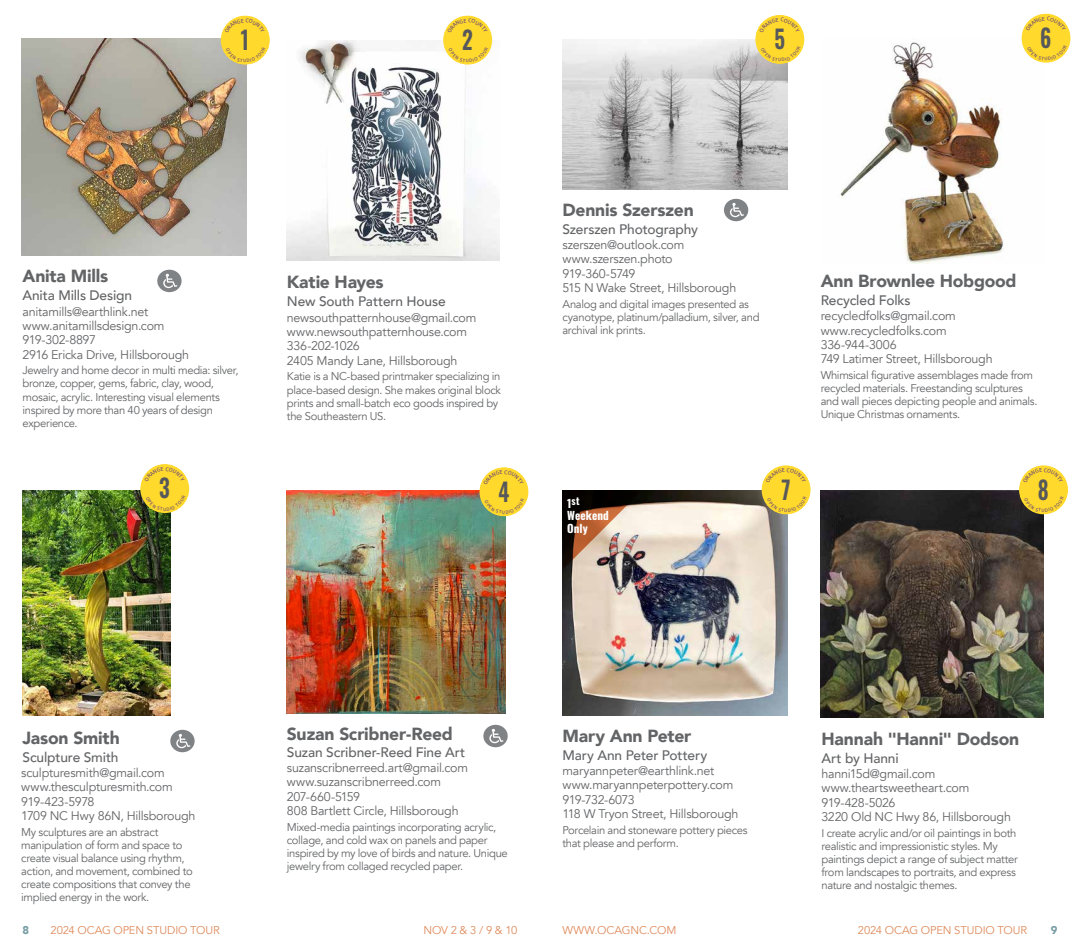
<style>
.page{position:relative;width:1080px;height:945px;background:#fff}
.page>*{position:absolute;margin:0;border:0;box-sizing:border-box;transform-origin:0 0}
.t1{font:600 25.12px "Oswald";color:#57585b;scale:.84 1}
.t2{font:900 17.5px "Avenir";letter-spacing:-.01em;color:#636466}
.t3{font:500 13.75px "Avenir";letter-spacing:-.01em;color:#636466}
.t4{font:12.5px/14.4px "Avenir";letter-spacing:-.02em;color:#636466}
.t5{font:11.25px/13.1px "Avenir";letter-spacing:-.03em;color:#636466}
.t6{font:11.25px "Avenir";letter-spacing:-.01em;color:#df8b5c}
.t7{font:700 11.25px/12.5px "Oswald";letter-spacing:.01em;color:#fff}
.t8{font:900 11.25px "Avenir";color:#769ca4}
.t9{font:700 10px "Oswald";color:#fff}
.s1{font-size:11.25px}
</style>
<div class="page">
<img style="left:821px;top:491px;width:223px;height:227px">
<img style="left:562px;top:491px;width:226px;height:225px">
<img style="left:840px;top:39px;width:202px;height:224px">
<img style="left:562px;top:40px;width:226px;height:150px">
<div style="left:755px;top:15px;width:49px;height:49px;background:#ffd92c;border-radius:50%"></div>
<div style="left:1022px;top:14px;width:49px;height:49px;background:#ffd92c;border-radius:50%"></div>
<div style="left:762px;top:465px;width:49px;height:49px;background:#ffd92c;border-radius:50%"></div>
<div style="left:1019px;top:465px;width:49px;height:49px;background:#ffd92c;border-radius:50%"></div>
<div style="left:157px;top:270px;width:25px;height:22px;background:#808386;border-radius:50%"></div>
<svg style="left:163px;top:274px;width:14px;height:14px"></svg>
<img style="left:22px;top:39px;width:224px;height:217px">
<img style="left:287px;top:40px;width:212px;height:221px">
<div style="left:443px;top:16px;width:49px;height:49px;background:#ffd92c;border-radius:50%"></div>
<div style="left:221px;top:16px;width:49px;height:49px;background:#ffd92c;border-radius:50%"></div>
<img style="left:287px;top:491px;width:219px;height:223px">
<div style="left:479px;top:467px;width:49px;height:49px;background:#ffd92c;border-radius:50%"></div>
<div style="left:170px;top:730px;width:25px;height:22px;background:#808386;border-radius:50%"></div>
<svg style="left:176px;top:734px;width:14px;height:14px"></svg>
<div style="left:483px;top:725px;width:25px;height:22px;background:#808386;border-radius:50%"></div>
<svg style="left:489px;top:729px;width:14px;height:14px"></svg>
<div style="left:724px;top:199px;width:24px;height:22px;background:#808386;border-radius:50%"></div>
<svg style="left:730px;top:203px;width:14px;height:14px"></svg>
<img style="left:563px;top:490px;width:79px;height:79px">
<img style="left:22px;top:491px;width:148px;height:225px">
<svg style="left:759px;top:18px;width:41px;height:9px"></svg>
<svg style="left:761px;top:53px;width:39px;height:9px"></svg>
<svg style="left:1026px;top:16px;width:40px;height:8px"></svg>
<svg style="left:1027px;top:51px;width:40px;height:9px"></svg>
<svg style="left:766px;top:468px;width:40px;height:8px"></svg>
<svg style="left:767px;top:502px;width:40px;height:10px"></svg>
<svg style="left:1023px;top:468px;width:40px;height:9px"></svg>
<svg style="left:1024px;top:503px;width:40px;height:9px"></svg>
<svg style="left:447px;top:18px;width:41px;height:9px"></svg>
<svg style="left:449px;top:54px;width:39px;height:8px"></svg>
<svg style="left:225px;top:18px;width:40px;height:9px"></svg>
<svg style="left:226px;top:53px;width:40px;height:9px"></svg>
<svg style="left:483px;top:470px;width:41px;height:9px"></svg>
<svg style="left:485px;top:506px;width:39px;height:8px"></svg>
<svg style="left:140px;top:464px;width:49px;height:49px;background:#f3d64e"></svg>
<h1 class="t1" style="left:241px;top:27px;width:11px">1</h1>
<h1 class="t1" style="left:462px;top:27px;width:14px">2</h1>
<h1 class="t1" style="left:774px;top:26px;width:14px">5</h1>
<h1 class="t1" style="left:1040px;top:25px;width:15px">6</h1>
<h2 class="t2" style="left:22px;top:261px;width:87px">Anita Mills</h2>
<p class="t3" style="left:22px;top:284px;width:111px">Anita Mills Design</p>
<p class="t4" style="left:22px;top:304px;width:168px">anitamills@earthlink.net www.anitamillsdesign.com<br>919-302-8897<br>2916 Ericka Drive, Hillsborough</p>
<p class="t5" style="left:22px;top:364px;width:218px">Jewelry and home decor in multi media: silver, bronze, copper, gems, fabric, clay, wood, mosaic, acrylic. Interesting visual elements inspired by more than 40 years of design experience.</p>
<h1 class="t1" style="left:159px;top:475px;width:14px">3</h1>
<h2 class="t2" style="left:287px;top:267px;width:98px">Katie Hayes</h2>
<p class="t3" style="left:287px;top:290px;width:160px">New South Pattern House</p>
<p class="t4" style="left:287px;top:310px;width:191px">newsouthpatternhouse@gmail.com www.newsouthpatternhouse.com<br>336-202-1026<br>2405 Mandy Lane, Hillsborough</p>
<p class="t5" style="left:287px;top:370px;width:216px">Katie is a NC-based printmaker specializing in place-based design. She makes original block prints and small-batch eco goods inspired by the Southeastern US.</p>
<h1 class="t1" style="left:498px;top:478px;width:14px">4</h1>
<h2 class="t2" style="left:562px;top:195px;width:133px">Dennis Szerszen</h2>
<p class="t3" style="left:562px;top:217px;width:137px">Szerszen Photography</p>
<p class="t4" style="left:562px;top:238px;width:175px">szerszen@outlook.com www.szerszen.photo<br>919-360-5749<br>515 N Wake Street, Hillsborough</p>
<p class="t5" style="left:562px;top:297px;width:199px">Analog and digital images presented as cyanotype, platinum/palladium, silver, and archival ink prints.</p>
<p class="t9" style="left:567px;top:496px;width:14px"><span class="s1">1</span>st</p>
<p class="t7" style="left:567px;top:510px;width:43px">Weekend<br>Only</p>
<h2 class="t2" style="left:821px;top:266px;width:197px">Ann Brownlee Hobgood</h2>
<p class="t3" style="left:821px;top:288px;width:92px">Recycled Folks</p>
<p class="t4" style="left:821px;top:309px;width:173px">recycledfolks@gmail.com www.recycledfolks.com<br>336-944-3006<br>749 Latimer Street, Hillsborough</p>
<p class="t5" style="left:821px;top:369px;width:218px">Whimsical figurative assemblages made from recycled materials. Freestanding sculptures and wall pieces depicting people and animals.<br>Unique Christmas ornaments.</p>
<h1 class="t1" style="left:781px;top:476px;width:12px">7</h1>
<h1 class="t1" style="left:1038px;top:476px;width:14px">8</h1>
<h2 class="t2" style="left:22px;top:722px;width:99px">Jason Smith</h2>
<p class="t3" style="left:22px;top:745px;width:98px">Sculpture Smith</p>
<p class="t4" style="left:21px;top:766px;width:176px">sculpturesmith@gmail.com www.thesculpturesmith.com<br>919-423-5978<br>1709 NC Hwy 86N, Hillsborough</p>
<p class="t5" style="left:21px;top:825px;width:173px">My sculptures are an abstract manipulation of form and space to create visual balance using rhythm, action, and movement, combined to create compositions that convey the implied energy in the work.</p>
<h2 class="t2" style="left:287px;top:719px;width:168px">Suzan Scribner-Reed</h2>
<p class="t3" style="left:287px;top:740px;width:180px">Suzan Scribner-Reed Fine Art</p>
<p class="t4" style="left:287px;top:761px;width:183px">suzanscribnerreed.art@gmail.com www.suzanscribnerreed.com<br>207-660-5159<br>808 Bartlett Circle, Hillsborough</p>
<p class="t5" style="left:287px;top:821px;width:222px">Mixed-media paintings incorporating acrylic, collage, and cold wax on panels and paper inspired by my love of birds and nature. Unique jewelry from collaged recycled paper.</p>
<h2 class="t2" style="left:562px;top:720px;width:130px">Mary Ann Peter</h2>
<p class="t3" style="left:562px;top:743px;width:146px">Mary Ann Peter Pottery</p>
<p class="t4" style="left:562px;top:764px;width:177px">maryannpeter@earthlink.net www.maryannpeterpottery.com<br>919-732-6073<br>118 W Tryon Street, Hillsborough</p>
<p class="t5" style="left:562px;top:823px;width:187px">Porcelain and stoneware pottery pieces that please and perform.</p>
<h2 class="t2" style="left:821px;top:723px;width:199px">Hannah "Hanni" Dodson</h2>
<p class="t3" style="left:821px;top:746px;width:79px">Art by Hanni</p>
<p class="t4" style="left:821px;top:767px;width:191px">hanni15d@gmail.com www.theartsweetheart.com<br>919-428-5026<br>3220 Old NC Hwy 86, Hillsborough</p>
<p class="t5" style="left:821px;top:826px;width:198px">I create acrylic and/or oil paintings in both realistic and impressionistic styles. My paintings depict a range of subject matter from landscapes to portraits, and express nature and nostalgic themes.</p>
<p class="t8" style="left:22px;top:920px;width:8px">8</p>
<p class="t6" style="left:51px;top:923px;width:171px">2024 OCAG OPEN STUDIO TOUR</p>
<p class="t6" style="left:423px;top:923px;width:96px">NOV 2 &amp; 3 / 9 &amp; 10</p>
<p class="t6" style="left:563px;top:923px;width:115px">WWW.OCAGNC.COM</p>
<p class="t6" style="left:858px;top:923px;width:171px">2024 OCAG OPEN STUDIO TOUR</p>
<p class="t8" style="left:1051px;top:920px;width:8px">9</p>
</div>
